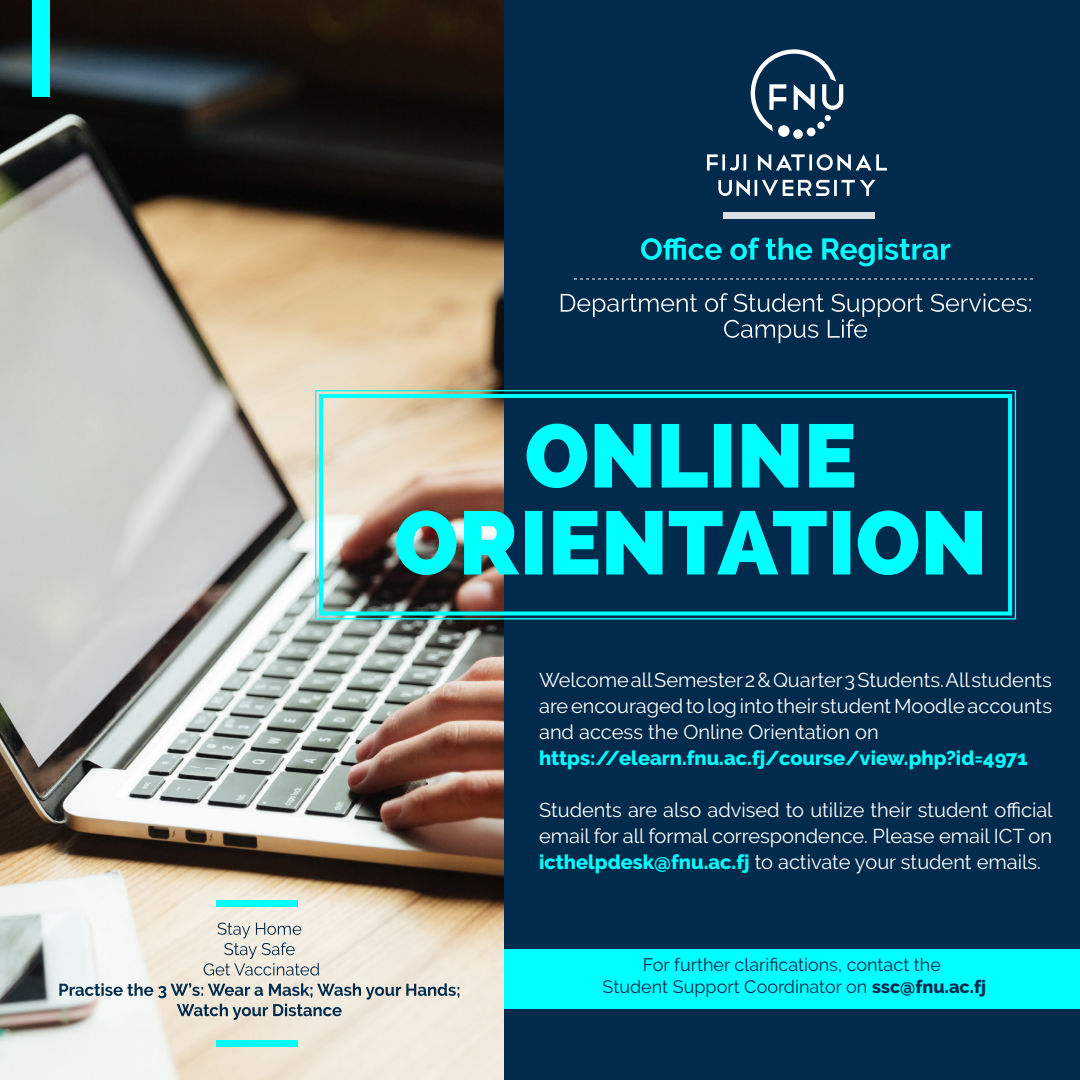
<style>
.page{position:relative;width:1080px;height:1080px;background:#fff}
.page>*{position:absolute;margin:0;border:0;box-sizing:border-box;transform-origin:0 0}
.t1{font:20px/26px "Raleway";color:#fff;text-align:justify}
.t2{font:800 20px "Raleway";color:#0ff}
.t3{font:18px "Raleway";color:#002b4d}
.s1{font-weight:800;color:#0ff}
.s2{font-weight:800}
</style>
<div class="page">
<div style="left:504px;top:0;width:576px;height:1080px;background:#002b4d"></div>
<svg style="left:561px;top:293px;width:470px;height:50px"></svg>
<svg style="left:641px;top:237px;width:309px;height:29px"></svg>
<svg style="left:574px;top:278px;width:459px;height:1px"></svg>
<div style="left:793px;top:129px;width:10px;height:10px;background:#fff;border-radius:50%"></div>
<div style="left:778px;top:125px;width:12px;height:12px;background:#fff;border-radius:50%"></div>
<div style="left:807px;top:128px;width:9px;height:8px;background:#fff;border-radius:50%"></div>
<svg style="left:751px;top:49px;width:92px;height:83px"></svg>
<svg style="left:707px;top:154px;width:180px;height:17px"></svg>
<svg style="left:718px;top:180px;width:158px;height:16px"></svg>
<div style="left:723px;top:212px;width:152px;height:7px;background:#d9dfe4"></div>
<img style="left:0;top:0;width:504px;height:1080px">
<svg style="left:314px;top:389px;width:703px;height:231px"></svg>
<div style="left:319px;top:394px;width:693px;height:222px;border:4px solid #0ff"></div>
<div style="left:504px;top:949px;width:576px;height:60px;background:#0ff"></div>
<div style="left:32px;top:0;width:18px;height:97px;background:#0ff"></div>
<svg style="left:59px;top:983px;width:400px;height:37px;background:#c4c7c4"></svg>
<svg style="left:204px;top:923px;width:115px;height:53px;background:#d4d3cd"></svg>
<div style="left:216px;top:900px;width:82px;height:7px;background:#0ff"></div>
<div style="left:216px;top:1040px;width:82px;height:8px;background:#0ff"></div>
<p class="t1" style="left:539px;top:667px;width:514px">Welcome all Semester 2 &amp; Quarter 3 Students. All students are encouraged to log into their student Moodle accounts and access the Online Orientation on</p>
<p class="t2" style="left:539px;top:747px;width:490px">https://elearn.fnu.ac.fj/course/view.php?id=4971</p>
<p class="t1" style="left:539px;top:797px;width:515px">Students are also advised to utilize their student official email for all formal correspondence. Please email ICT on</p>
<p class="t1" style="left:539px;top:849px;width:503px"><span class="s1">icthelpdesk@fnu.ac.fj</span> to activate your student emails.</p>
<p class="t3" style="left:643px;top:954px;width:300px">For further clarifications, contact the</p>
<p class="t3" style="left:603px;top:976px;width:385px">Student Support Coordinator on <span class="s2">ssc@fnu.ac.fj</span></p>
</div>
